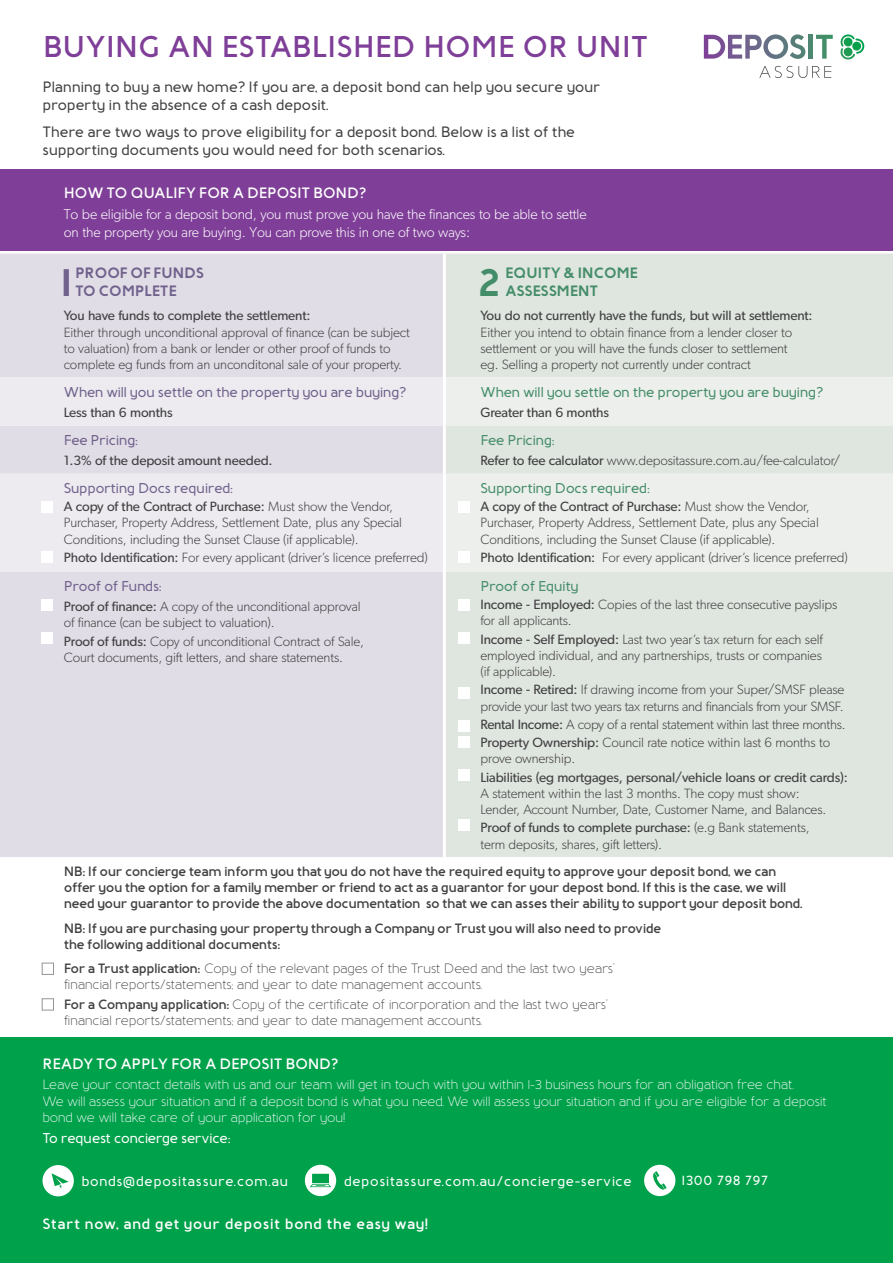
<style>
.page{position:relative;width:893px;height:1263px;background:#fff}
.page>*{position:absolute;margin:0;border:0;box-sizing:border-box;transform-origin:0 0}
.t1{font:700 40.65px "Baufra";color:#70618d}
.t2{font:700 40.65px "Baufra";color:#448d69}
.t3{font:600 30px "Baufra";letter-spacing:-.01em;color:#7f3f98}
.t4{font:600 15px/18px "Baufra";letter-spacing:-.03em;color:#414042}
.t5{font:600 15px "Baufra";letter-spacing:-.02em;color:#fff}
.t6{font:600 15px "Baufra";letter-spacing:.02em;color:#fff}
.t7{font:700 15px/18px "Baufra";letter-spacing:-.03em;color:#448d69}
.t8{font:700 15px/18px "Baufra";letter-spacing:-.03em;color:#70618d}
.t9{font:300 14.25px/17.1px "Gibson";letter-spacing:-.01em;color:#fff}
.t10{font:600 14.25px "Baufra";letter-spacing:-.04em;color:#70618d}
.t11{font:600 14.25px "Baufra";letter-spacing:-.04em;color:#448d69}
.t12{font:600 14.25px "Baufra";letter-spacing:-.045em;color:#fff}
.t13{font:600 13.95px "Baufra";letter-spacing:.02em;color:#fff}
.t14{font:300 13.5px/16.2px "Gibson";letter-spacing:-.01em;color:#414042}
.t15{font:600 13.5px/16.2px "Baufra";letter-spacing:-.04em;color:#414042}
.t16{font:13.5px/16.2px "Baufra";letter-spacing:-.035em;color:#414042}
.t17{font:13.5px/16.2px "Baufra";letter-spacing:-.035em;color:#fff}
.t18{font:13.5px "Gibson";letter-spacing:-.01em;color:#414042}
.s1{font-weight:400}
.s2{font-weight:600}
</style>
<div class="page">
<div style="left:0;top:1037px;width:893px;height:226px;background:#00a14b"></div>
<svg style="left:305px;top:1165px;width:31px;height:31px"></svg>
<svg style="left:43px;top:1165px;width:31px;height:31px"></svg>
<svg style="left:644px;top:1165px;width:31px;height:31px"></svg>
<svg style="left:840px;top:34px;width:24px;height:26px"></svg>
<svg style="left:704px;top:34px;width:101px;height:25px"></svg>
<div style="left:808px;top:35px;width:5px;height:24px;background:#4d8671"></div>
<svg style="left:816px;top:35px;width:17px;height:24px"></svg>
<svg style="left:759px;top:66px;width:72px;height:12px"></svg>
<div style="left:0;top:170px;width:893px;height:81px;background:#7f3f98"></div>
<div style="left:0;top:254px;width:443px;height:603px;background:#e1dde6"></div>
<div style="left:446px;top:254px;width:447px;height:603px;background:#dfe5df"></div>
<svg style="left:0;top:377px;width:443px;height:194px;background:#eae7ec"></svg>
<svg style="left:446px;top:377px;width:447px;height:194px;background:#e8ece8"></svg>
<div style="left:42px;top:501px;width:11px;height:12px;background:#fff"></div>
<div style="left:42px;top:552px;width:11px;height:11px;background:#fff"></div>
<div style="left:459px;top:501px;width:11px;height:12px;background:#fff"></div>
<div style="left:459px;top:552px;width:11px;height:11px;background:#fff"></div>
<div style="left:42px;top:599px;width:11px;height:12px;background:#fff"></div>
<div style="left:42px;top:632px;width:11px;height:12px;background:#fff"></div>
<div style="left:459px;top:599px;width:11px;height:12px;background:#fff"></div>
<div style="left:459px;top:632px;width:11px;height:12px;background:#fff"></div>
<div style="left:459px;top:687px;width:11px;height:11px;background:#fff"></div>
<div style="left:459px;top:720px;width:11px;height:11px;background:#fff"></div>
<div style="left:459px;top:736px;width:11px;height:12px;background:#fff"></div>
<div style="left:459px;top:769px;width:11px;height:12px;background:#fff"></div>
<div style="left:459px;top:820px;width:11px;height:11px;background:#fff"></div>
<div style="left:42px;top:963px;width:12px;height:12px;background:#fff;border:1px solid #939598"></div>
<div style="left:42px;top:998px;width:12px;height:12px;background:#fff;border:1px solid #939598"></div>
<h2 class="t3" style="left:43px;top:26px;width:607px">BUYING AN ESTABLISHED HOME OR UNIT</h2>
<p class="t4" style="left:43px;top:77px;width:560px">Planning to buy a new home? If you are, a deposit bond can help you secure your property in the absence of a cash deposit.</p>
<p class="t4" style="left:43px;top:122px;width:534px">There are two ways to prove eligibility for a deposit bond. Below is a list of the supporting documents you would need for both scenarios.</p>
<p class="t5" style="left:64px;top:182px;width:304px">HOW TO QUALIFY FOR A DEPOSIT BOND?</p>
<p class="t9" style="left:64px;top:206px;width:524px">To be eligible for a deposit bond, you must prove you have the finances to be able to settle on the property you are buying. You can prove this in one of two ways:</p>
<h1 class="t1" style="left:60px;top:252px;width:15px">1</h1>
<p class="t8" style="left:75px;top:263px;width:130px">PROOF OF FUNDS<br>TO COMPLETE</p>
<p class="t18" style="left:64px;top:307px;width:248px">You have funds to complete the settlement:</p>
<p class="t14" style="left:64px;top:324px;width:348px">Either through unconditional approval of finance (can be subject to valuation) from a bank or lender or other proof of funds to complete eg funds from an unconditonal sale of your property.</p>
<h1 class="t2" style="left:478px;top:252px;width:24px">2</h1>
<p class="t7" style="left:505px;top:263px;width:135px">EQUITY &amp; INCOME<br>ASSESSMENT</p>
<p class="t18" style="left:480px;top:307px;width:334px">You do not currently have the funds, but will at settlement:</p>
<p class="t14" style="left:480px;top:324px;width:313px">Either you intend to obtain finance from a lender closer to settlement or you will have the funds closer to settlement eg. Selling a property not currently under contract</p>
<p class="t10" style="left:64px;top:382px;width:344px">When will you settle on the property you are buying?</p>
<p class="t18" style="left:64px;top:404px;width:110px">Less than 6 months</p>
<p class="t11" style="left:480px;top:382px;width:344px">When will you settle on the property you are buying?</p>
<p class="t18" style="left:480px;top:404px;width:130px">Greater than 6 months</p>
<p class="t10" style="left:64px;top:430px;width:76px">Fee Pricing:</p>
<p class="t18" style="left:64px;top:452px;width:210px">1.3% of the deposit amount needed.</p>
<p class="t11" style="left:480px;top:430px;width:76px">Fee Pricing:</p>
<p class="t14" style="left:480px;top:452px;width:361px"><span class="s1">Refer to fee calculator</span> www.depositassure.com.au/fee-calculator/</p>
<p class="t10" style="left:64px;top:478px;width:171px">Supporting Docs required:</p>
<p class="t14" style="left:64px;top:498px;width:340px"><span class="s1">A copy of the Contract of Purchase:</span> Must show the Vendor,<br>Purchaser, Property Address, Settlement Date, plus any Special<br>Conditions, including the Sunset Clause (if applicable).</p>
<p class="t14" style="left:64px;top:549px;width:365px"><span class="s1">Photo Identification:</span> For every applicant (driver’s licence preferred)</p>
<p class="t11" style="left:480px;top:478px;width:171px">Supporting Docs required:</p>
<p class="t14" style="left:480px;top:498px;width:340px"><span class="s1">A copy of the Contract of Purchase:</span> Must show the Vendor,<br>Purchaser, Property Address, Settlement Date, plus any Special<br>Conditions, including the Sunset Clause (if applicable).</p>
<p class="t14" style="left:480px;top:549px;width:369px"><span class="s1">Photo Identification:</span> For every applicant (driver’s licence preferred)</p>
<p class="t10" style="left:64px;top:576px;width:99px">Proof of Funds:</p>
<p class="t14" style="left:64px;top:598px;width:298px"><span class="s1">Proof of finance:</span> A copy of the unconditional approval of finance (can be subject to valuation).</p>
<p class="t14" style="left:64px;top:633px;width:302px"><span class="s1">Proof of funds:</span> Copy of unconditional Contract of Sale,<br>Court documents, gift letters, and share statements.</p>
<p class="t11" style="left:480px;top:576px;width:100px">Proof of Equity</p>
<p class="t14" style="left:480px;top:596px;width:358px"><span class="s1">Income - Employed:</span> Copies of the last three consecutive payslips for all applicants.</p>
<p class="t14" style="left:480px;top:631px;width:344px;text-align:justify"><span class="s1">Income - Self Employed:</span> Last two year’s tax return for each self employed individual, and any partnerships, trusts or companies (if applicable).</p>
<p class="t14" style="left:480px;top:681px;width:365px"><span class="s1">Income - Retired:</span> If drawing income from your Super/SMSF please provide your last two years tax returns and financials from your SMSF.</p>
<p class="t14" style="left:480px;top:715px;width:367px;line-height:18.3px"><span class="s1">Rental Income:</span> A copy of a rental statement within last three months.<br><span class="s1">Property Ownership:</span> Council rate notice within last 6 months to</p>
<p class="t14" style="left:480px;top:750px;width:96px">prove ownership.</p>
<p class="t18" style="left:480px;top:769px;width:369px">Liabilities (eg mortgages, personal/vehicle loans or credit cards):</p>
<p class="t14" style="left:480px;top:785px;width:347px">A statement within the last 3 months. The copy must show:<br>Lender, Account Number, Date, Customer Name, and Balances.</p>
<p class="t14" style="left:480px;top:819px;width:331px"><span class="s1">Proof of funds to complete purchase:</span> (e.g Bank statements, term deposits, shares, gift letters).</p>
<p class="t15" style="left:64px;top:862px;width:740px">NB: If our concierge team inform you that you do not have the required equity to approve your deposit bond, we can offer you the option for a family member or friend to act as a guarantor for your depost bond. If this is the case, we will need your guarantor to provide the above documentation so that we can asses their ability to support your deposit bond.</p>
<p class="t15" style="left:64px;top:919px;width:599px">NB: If you are purchasing your property through a Company or Trust you will also need to provide the following additional documents:</p>
<p class="t16" style="left:64px;top:959px;width:553px"><span class="s2">For a Trust application:</span> Copy of the relevant pages of the Trust Deed and the last two years’ financial reports/statements; and year to date management accounts.</p>
<p class="t16" style="left:64px;top:995px;width:546px"><span class="s2">For a Company application:</span> Copy of the certificate of incorporation and the last two years’ financial reports/statements; and year to date management accounts.</p>
<p class="t5" style="left:43px;top:1053px;width:298px">READY TO APPLY FOR A DEPOSIT BOND?</p>
<p class="t17" style="left:43px;top:1076px;width:786px">Leave your contact details with us and our team will get in touch with you within 1-3 business hours for an obligation free chat.<br>We will assess your situation and if a deposit bond is what you need. We will assess your situation and if you are eligible for a deposit bond we will take care of your application for you!</p>
<p class="t12" style="left:43px;top:1129px;width:190px">To request concierge service:</p>
<p class="t13" style="left:81px;top:1172px;width:208px">bonds@depositassure.com.au</p>
<p class="t13" style="left:344px;top:1171px;width:290px">depositassure.com.au/concierge-service</p>
<p class="t13" style="left:682px;top:1171px;width:88px">1300 798 797</p>
<p class="t6" style="left:43px;top:1214px;width:387px">Start now, and get your deposit bond the easy way!</p>
</div>
